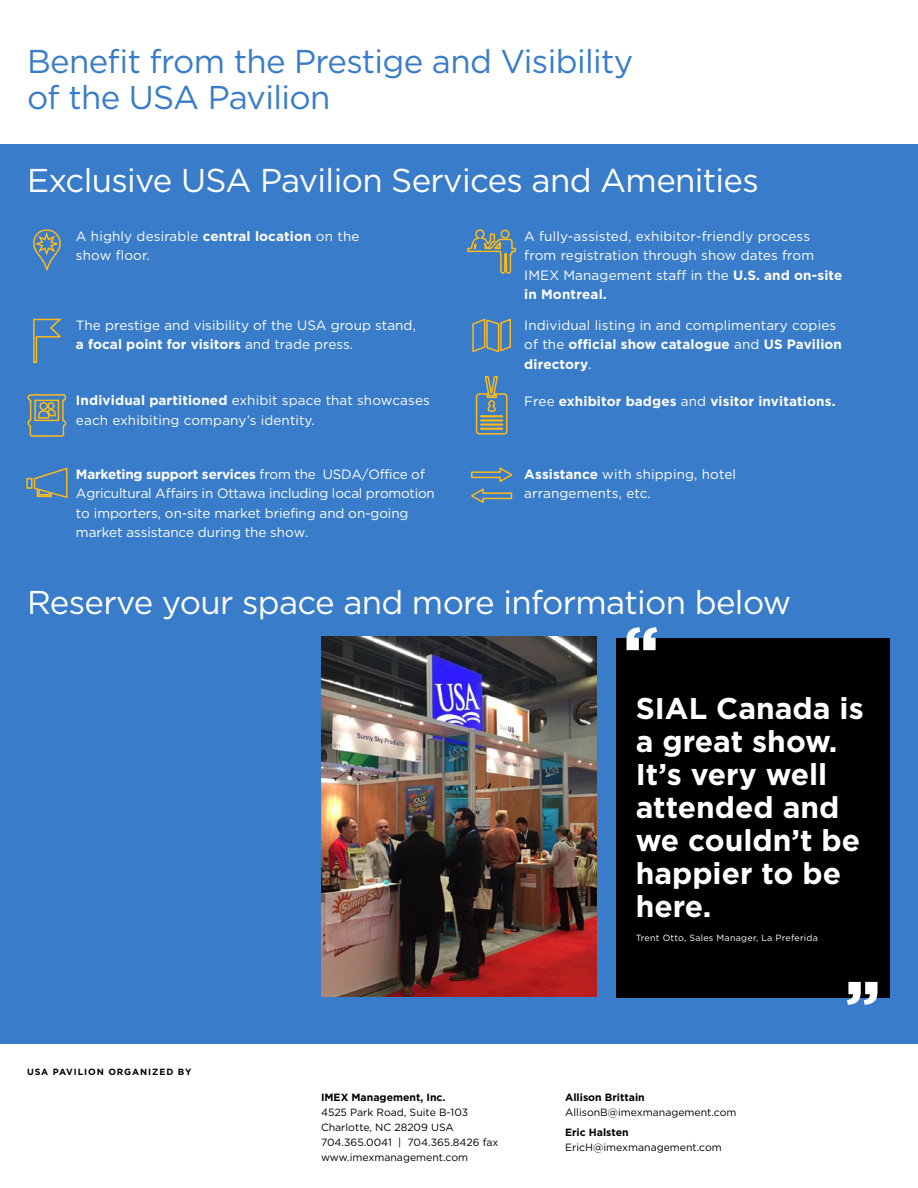
<style>
.page{position:relative;width:918px;height:1188px;background:#fff}
.page>*{position:absolute;margin:0;border:0;box-sizing:border-box;transform-origin:0 0}
.t1{font:33px "Gotham";letter-spacing:-.02em;color:#fff}
.t2{font:33px/36px "Gotham";letter-spacing:-.02em;color:#397cc9}
.t3{font:700 30px/33px "Gotham";color:#fff}
.t4{font:13.5px/19.5px "Gotham";letter-spacing:.005em;color:#fff}
.t5{font:700 13.5px "Gotham";letter-spacing:.01em;color:#fff}
.t6{font:10.5px/15px "Gotham";color:#000}
.t7{font:700 10.5px "Gotham";color:#000}
.t8{font:9px "Gotham";letter-spacing:.025em;color:#fff}
.t9{font:700 9px "Gotham";letter-spacing:.1em;color:#000}
.s1{font-weight:700}
.s2{font-weight:400}
</style>
<div class="page">
<div style="left:0;top:144px;width:918px;height:900px;background:#397cc9"></div>
<svg style="left:475px;top:376px;width:33px;height:59px"></svg>
<svg style="left:467px;top:229px;width:49px;height:45px"></svg>
<svg style="left:471px;top:467px;width:42px;height:36px"></svg>
<svg style="left:472px;top:318px;width:39px;height:35px"></svg>
<svg style="left:33px;top:229px;width:28px;height:42px"></svg>
<svg style="left:28px;top:318px;width:38px;height:119px"></svg>
<div style="left:48px;top:402px;width:7px;height:8px;border:2px solid #fdba19;border-radius:50%"></div>
<svg style="left:33px;top:467px;width:35px;height:32px"></svg>
<div style="left:26px;top:478px;width:7px;height:11px;border:2px solid #fdba19"></div>
<img style="left:321px;top:637px;width:276px;height:360px">
<div style="left:616px;top:638px;width:274px;height:360px;background:#000"></div>
<svg style="left:627px;top:627px;width:30px;height:23px"></svg>
<svg style="left:847px;top:982px;width:31px;height:23px"></svg>
<h1 class="t2" style="left:27px;top:42px;width:608px">Benefit from the Prestige and Visibility of the USA Pavilion</h1>
<h1 class="t1" style="left:27px;top:162px;width:733px">Exclusive USA Pavilion Services and Amenities</h1>
<p class="t4" style="left:524px;top:226px;width:320px">A fully-assisted, exhibitor-friendly process from registration through show dates from IMEX Management staff in the <span class="s1">U.S. and on-site in Montreal.</span></p>
<p class="t4" style="left:524px;top:315px;width:319px">Individual listing in and complimentary copies of the <span class="s1">official show catalogue</span> and <span class="s1">US Pavilion directory</span>.</p>
<p class="t5" style="left:524px;top:393px;width:313px"><span class="s2">Free</span> exhibitor badges <span class="s2">and</span> visitor invitations.</p>
<p class="t4" style="left:76px;top:226px;width:285px">A highly desirable <span class="s1">central location</span> on the show floor.</p>
<p class="t4" style="left:76px;top:315px;width:342px">The prestige and visibility of the USA group stand, <span class="s1">a focal point for visitors</span> and trade press.</p>
<p class="t4" style="left:76px;top:391px;width:355px"><span class="s1">Individual partitioned</span> exhibit space that showcases each exhibiting company’s identity.</p>
<p class="t4" style="left:76px;top:464px;width:360px"><span class="s1">Marketing support services</span> from the USDA/Office of Agricultural Affairs in Ottawa including local promotion to importers, on-site market briefing and on-going market assistance during the show.</p>
<p class="t4" style="left:524px;top:464px;width:213px"><span class="s1">Assistance</span> with shipping, hotel arrangements, etc.</p>
<h1 class="t1" style="left:27px;top:584px;width:766px">Reserve your space and more information below</h1>
<p class="t9" style="left:27px;top:1066px;width:166px">USA PAVILION ORGANIZED BY</p>
<p class="t7" style="left:321px;top:1091px;width:126px">IMEX Management, Inc.</p>
<p class="t6" style="left:321px;top:1104px;width:179px">4525 Park Road, Suite B-103<br>Charlotte, NC 28209 USA<br>704.365.0041 | 704.365.8426 fax www.imexmanagement.com</p>
<h2 class="t3" style="left:636px;top:691px;width:230px">SIAL Canada is a great show.<br>It’s very well attended and we couldn’t be happier to be here.</h2>
<p class="t8" style="left:636px;top:933px;width:184px">Trent Otto, Sales Manager, La Preferida</p>
<p class="t7" style="left:565px;top:1091px;width:81px">Allison Brittain</p>
<p class="t6" style="left:565px;top:1104px;width:173px">AllisonB@imexmanagement.com</p>
<p class="t7" style="left:565px;top:1127px;width:65px">Eric Halsten</p>
<p class="t6" style="left:565px;top:1140px;width:158px">EricH@imexmanagement.com</p>
</div>
